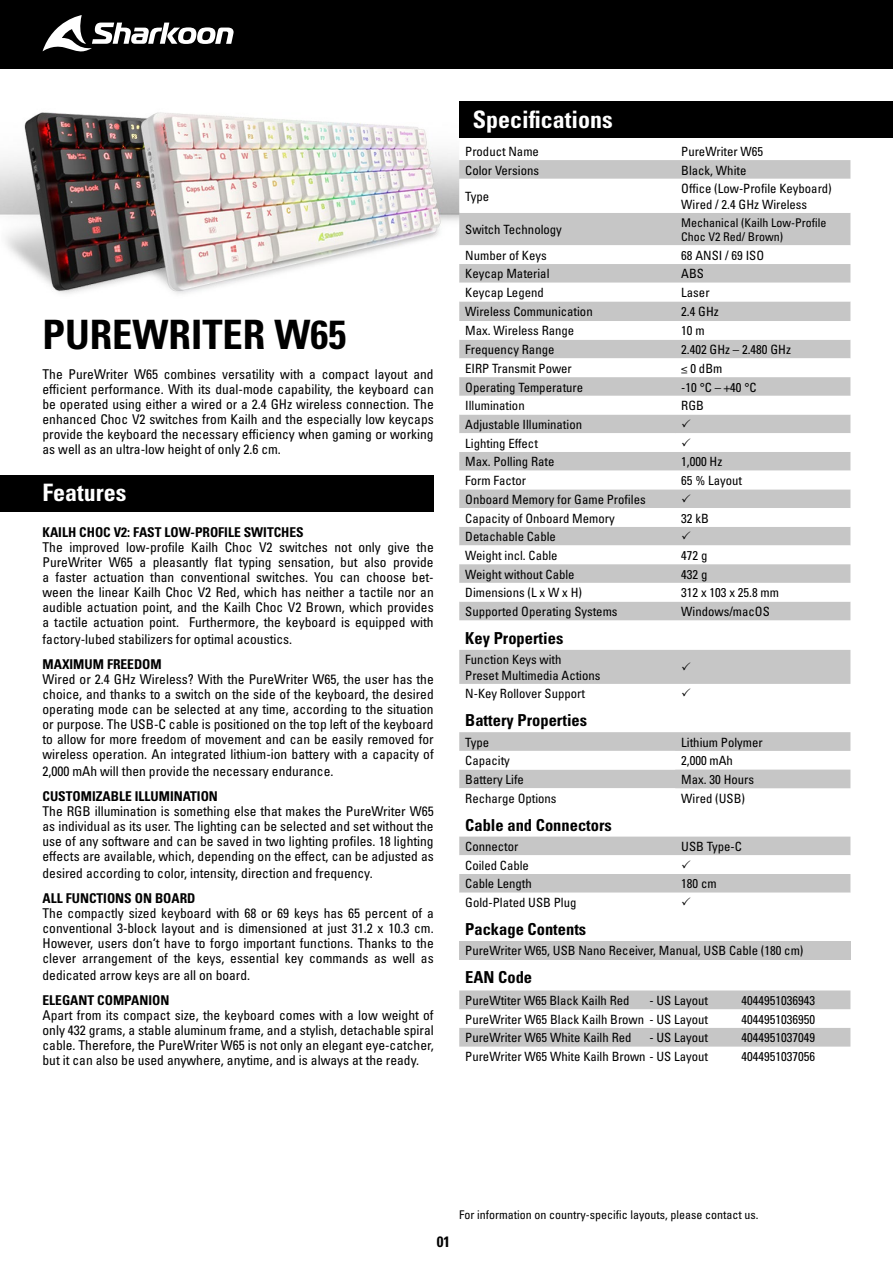
<style>
.page{position:relative;width:893px;height:1263px;background:#fff}
.page>*{position:absolute;margin:0;border:0;box-sizing:border-box;transform-origin:0 0}
.t1{font:40.5px "Univers LTCYR 67 Bold Cond";color:#000}
.t2{font:24px "Univers LTCYR 67 Bold Cond";color:#fff}
.t3{font:16.5px "Univers LTCYR 67 Bold Cond";color:#000}
.t4{font:15px "Univers LTCYR 67 Bold Cond";color:#000}
.t5{font:condensed 13.5px/15px "Univers LTCYR 57";color:#000;text-align:justify}
.t6{font:13.5px "Univers LTCYR 67 Bold Cond";color:#000}
.t7{font:condensed 12.75px/15.3px "Univers LTCYR 57";color:#000}
.t8{font:condensed 12px/14.4px "Univers LTCYR 57";color:#000}
</style>
<div class="page">
<div style="left:0;top:0;width:893px;height:69px;background:#000"></div>
<svg style="left:43px;top:15px;width:191px;height:37px"></svg>
<img style="left:0;top:112px;width:459px;height:182px">
<div style="left:0;top:475px;width:434px;height:37px;background:#000"></div>
<div style="left:459px;top:101px;width:434px;height:37px;background:#000"></div>
<div style="left:459px;top:160px;width:391px;height:460px;background:#c6c6c6"></div>
<svg style="left:459px;top:179px;width:391px;height:217px"></svg>
<svg style="left:459px;top:396px;width:391px;height:206px"></svg>
<svg style="left:459px;top:990px;width:391px;height:57px"></svg>
<div style="left:459px;top:941px;width:391px;height:19px;background:#c6c6c6"></div>
<svg style="left:682px;top:419px;width:9px;height:8px"></svg>
<svg style="left:682px;top:438px;width:9px;height:8px"></svg>
<svg style="left:682px;top:494px;width:9px;height:8px"></svg>
<svg style="left:682px;top:531px;width:9px;height:8px"></svg>
<svg style="left:459px;top:650px;width:391px;height:139px"></svg>
<svg style="left:459px;top:836px;width:391px;height:57px"></svg>
<p class="t1" style="left:43px;top:310px;width:305px">PUREWRITER W65</p>
<p class="t5" style="left:43px;top:366px;width:393px">The PureWriter W65 combines versatility with a compact layout and efficient performance. With its dual-mode capability, the keyboard can be operated using either a wired or a 2.4 GHz wireless connection. The enhanced Choc V2 switches from Kailh and the especially low keycaps provide the keyboard the necessary efficiency when gaming or working as well as an ultra-low height of only 2.6 cm.</p>
<p class="t2" style="left:43px;top:478px;width:85px">Features</p>
<p class="t6" style="left:43px;top:524px;width:263px">KAILH CHOC V2: FAST LOW-PROFILE SWITCHES</p>
<p class="t5" style="left:43px;top:540px;width:393px">The improved low-profile Kailh Choc V2 switches not only give the PureWriter W65 a pleasantly flat typing sensation, but also provide a faster actuation than conventional switches. You can choose bet&shy;ween the linear Kailh Choc V2 Red, which has neither a tactile nor an audible actuation point, and the Kailh Choc V2 Brown, which provides a tactile actuation point. Furthermore, the keyboard is equipped with</p>
<p class="t5" style="left:43px;top:631px;width:251px">factory-lubed stabilizers for optimal acoustics.</p>
<p class="t6" style="left:43px;top:656px;width:121px">MAXIMUM FREEDOM</p>
<p class="t5" style="left:43px;top:672px;width:393px">Wired or 2.4 GHz Wireless? With the PureWriter W65, the user has the choice, and thanks to a switch on the side of the keyboard, the desired operating mode can be selected at any time, according to the situation or purpose. The USB-C cable is positioned on the top left of the keyboard to allow for more freedom of movement and can be easily removed for wireless operation. An integrated lithium-ion battery with a capacity of</p>
<p class="t5" style="left:43px;top:763px;width:292px">2,000 mAh will then provide the necessary endurance.</p>
<p class="t6" style="left:43px;top:788px;width:177px">CUSTOMIZABLE ILLUMINATION</p>
<p class="t5" style="left:43px;top:804px;width:393px">The RGB illumination is something else that makes the PureWriter W65 as individual as its user. The lighting can be selected and set without the use of any software and can be saved in two lighting profiles. 18 lighting effects are available, which, depending on the effect, can be adjusted as</p>
<p class="t5" style="left:43px;top:865px;width:332px">desired according to color, intensity, direction and frequency.</p>
<p class="t6" style="left:43px;top:890px;width:154px">ALL FUNCTIONS ON BOARD</p>
<p class="t5" style="left:43px;top:906px;width:393px">The compactly sized keyboard with 68 or 69 keys has 65 percent of a conventional 3-block layout and is dimensioned at just 31.2 x 10.3 cm.<br>However, users don‘t have to forgo important functions. Thanks to the clever arrangement of the keys, essential key commands as well as</p>
<p class="t5" style="left:43px;top:967px;width:209px">dedicated arrow keys are all on board.</p>
<p class="t6" style="left:43px;top:992px;width:128px">ELEGANT COMPANION</p>
<p class="t5" style="left:43px;top:1008px;width:393px">Apart from its compact size, the keyboard comes with a low weight of only 432 grams, a stable aluminum frame, and a stylish, detachable spiral cable. Therefore, the PureWriter W65 is not only an elegant eye-catcher, but it can also be used anywhere, anytime, and is always at the ready.</p>
<p class="t2" style="left:473px;top:104px;width:142px">Specifications</p>
<p class="t7" style="left:465px;top:143px;width:75px">Product Name</p>
<p class="t7" style="left:681px;top:143px;width:83px">PureWriter W65</p>
<p class="t7" style="left:465px;top:162px;width:75px">Color Versions</p>
<p class="t7" style="left:681px;top:162px;width:67px">Black, White</p>
<p class="t7" style="left:465px;top:188px;width:25px">Type</p>
<p class="t7" style="left:681px;top:181px;width:152px">Office (Low-Profile Keyboard)<br>Wired / 2.4 GHz Wireless</p>
<p class="t7" style="left:465px;top:222px;width:98px">Switch Technology</p>
<p class="t8" style="left:681px;top:215px;width:147px">Mechanical (Kailh Low-Profile<br>Choc V2 Red/ Brown)</p>
<p class="t7" style="left:465px;top:247px;width:83px">Number of Keys</p>
<p class="t7" style="left:681px;top:247px;width:84px">68 ANSI / 69 ISO</p>
<p class="t7" style="left:465px;top:266px;width:86px">Keycap Material</p>
<p class="t7" style="left:681px;top:266px;width:24px">ABS</p>
<p class="t7" style="left:465px;top:285px;width:80px">Keycap Legend</p>
<p class="t7" style="left:681px;top:285px;width:30px">Laser</p>
<p class="t7" style="left:465px;top:304px;width:129px">Wireless Communication</p>
<p class="t7" style="left:681px;top:304px;width:39px">2.4 GHz</p>
<p class="t7" style="left:465px;top:323px;width:111px">Max. Wireless Range</p>
<p class="t7" style="left:681px;top:323px;width:25px">10 m</p>
<p class="t7" style="left:465px;top:342px;width:91px">Frequency Range</p>
<p class="t7" style="left:681px;top:342px;width:111px">2.402 GHz – 2.480 GHz</p>
<p class="t7" style="left:465px;top:360px;width:108px">EIRP Transmit Power</p>
<p class="t7" style="left:681px;top:360px;width:43px">≤ 0 dBm</p>
<p class="t7" style="left:465px;top:379px;width:119px">Operating Temperature</p>
<p class="t7" style="left:681px;top:379px;width:77px">-10 °C – +40 °C</p>
<p class="t7" style="left:465px;top:398px;width:61px">Illumination</p>
<p class="t7" style="left:681px;top:398px;width:24px">RGB</p>
<p class="t7" style="left:465px;top:416px;width:118px">Adjustable Illumination</p>
<p class="t7" style="left:465px;top:435px;width:74px">Lighting Effect</p>
<p class="t7" style="left:465px;top:454px;width:91px">Max. Polling Rate</p>
<p class="t7" style="left:681px;top:454px;width:43px">1,000 Hz</p>
<p class="t7" style="left:465px;top:473px;width:62px">Form Factor</p>
<p class="t7" style="left:681px;top:473px;width:62px">65 % Layout</p>
<p class="t7" style="left:465px;top:491px;width:182px">Onboard Memory for Game Profiles</p>
<p class="t7" style="left:465px;top:510px;width:151px">Capacity of Onboard Memory</p>
<p class="t7" style="left:681px;top:510px;width:29px">32 kB</p>
<p class="t7" style="left:465px;top:529px;width:92px">Detachable Cable</p>
<p class="t7" style="left:465px;top:547px;width:94px">Weight incl. Cable</p>
<p class="t7" style="left:681px;top:547px;width:28px">472 g</p>
<p class="t7" style="left:465px;top:566px;width:111px">Weight without Cable</p>
<p class="t7" style="left:681px;top:566px;width:28px">432 g</p>
<p class="t7" style="left:465px;top:585px;width:118px">Dimensions (L x W x H)</p>
<p class="t7" style="left:681px;top:585px;width:99px">312 x 103 x 25.8 mm</p>
<p class="t7" style="left:465px;top:603px;width:154px">Supported Operating Systems</p>
<p class="t7" style="left:681px;top:603px;width:90px">Windows/macOS</p>
<p class="t3" style="left:465px;top:628px;width:100px">Key Properties</p>
<p class="t7" style="left:465px;top:652px;width:137px">Function Keys with<br>Preset Multimedia Actions</p>
<p class="t7" style="left:465px;top:686px;width:121px">N-Key Rollover Support</p>
<p class="t3" style="left:465px;top:710px;width:123px">Battery Properties</p>
<p class="t7" style="left:465px;top:734px;width:25px">Type</p>
<p class="t7" style="left:681px;top:734px;width:83px">Lithium Polymer</p>
<p class="t7" style="left:465px;top:753px;width:46px">Capacity</p>
<p class="t7" style="left:681px;top:753px;width:53px">2,000 mAh</p>
<p class="t7" style="left:465px;top:771px;width:60px">Battery Life</p>
<p class="t7" style="left:681px;top:771px;width:74px">Max. 30 Hours</p>
<p class="t7" style="left:465px;top:790px;width:93px">Recharge Options</p>
<p class="t7" style="left:681px;top:790px;width:65px">Wired (USB)</p>
<p class="t3" style="left:465px;top:815px;width:148px">Cable and Connectors</p>
<p class="t7" style="left:465px;top:838px;width:55px">Connector</p>
<p class="t7" style="left:681px;top:838px;width:62px">USB Type-C</p>
<p class="t7" style="left:465px;top:857px;width:65px">Coiled Cable</p>
<p class="t7" style="left:465px;top:876px;width:68px">Cable Length</p>
<p class="t7" style="left:681px;top:876px;width:37px">180 cm</p>
<p class="t7" style="left:465px;top:895px;width:113px">Gold-Plated USB Plug</p>
<p class="t3" style="left:465px;top:919px;width:123px">Package Contents</p>
<p class="t7" style="left:465px;top:943px;width:340px">PureWriter W65, USB Nano Receiver, Manual, USB Cable (180 cm)</p>
<p class="t3" style="left:465px;top:967px;width:68px">EAN Code</p>
<p class="t7" style="left:465px;top:992px;width:166px">PureWtiter W65 Black Kailh Red</p>
<p class="t7" style="left:649px;top:992px;width:60px">- US Layout</p>
<p class="t7" style="left:742px;top:992px;width:75px">4044951036943</p>
<p class="t7" style="left:465px;top:1011px;width:244px">PureWriter W65 Black Kailh Brown - US Layout</p>
<p class="t7" style="left:742px;top:1011px;width:75px">4044951036950</p>
<p class="t7" style="left:465px;top:1030px;width:168px">PureWriter W65 White Kailh Red</p>
<p class="t7" style="left:649px;top:1030px;width:60px">- US Layout</p>
<p class="t7" style="left:742px;top:1030px;width:75px">4044951037049</p>
<p class="t7" style="left:465px;top:1048px;width:244px">PureWriter W65 White Kailh Brown - US Layout</p>
<p class="t7" style="left:742px;top:1048px;width:75px">4044951037056</p>
<p class="t4" style="left:437px;top:1232px;width:15px">01</p>
<p class="t8" style="left:459px;top:1207px;width:301px">For information on country-specific layouts, please contact us.</p>
</div>
